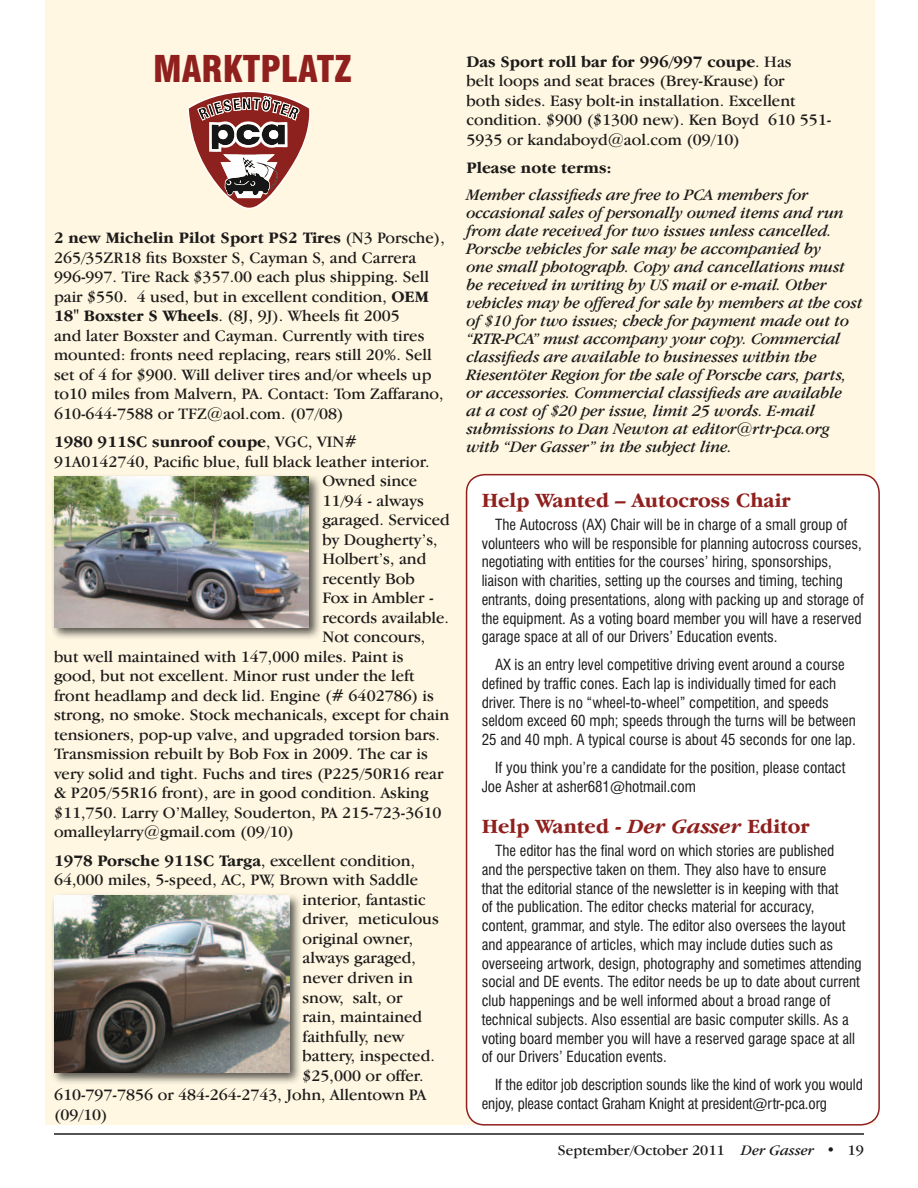
<style>
.page{position:relative;width:918px;height:1188px;background:#fff}
.page>*{position:absolute;margin:0;border:0;box-sizing:border-box;transform-origin:0 0}
.t1{font:900 condensed 36px "Swiss 721 BT";letter-spacing:.02em;color:#8f201e}
.t2{font:700 21px "Garamond IT Cby BT";color:#8f201e}
.t3{font:16.5px/19.5px "Garamond IT Cby BT";color:#1c1b1a}
.t4{font:italic 16.5px/18px "Garamond IT Cby BT";letter-spacing:-.01em;color:#1c1b1a}
.t5{font:700 16.5px "Garamond IT Cby BT";color:#1c1b1a}
.t6{font:condensed 15px/18.8px "Swiss 721 BT";color:#1c1b1a}
.t7{font:15px "Garamond IT Cby BT";color:#1c1b1a}
.s1{font-weight:700}
.s2{font-style:italic}
.s3{font-weight:400}
</style>
<div class="page">
<hr style="left:54px;top:1133px;width:810px;height:2px;background:#1c1b1a">
<div style="left:45px;top:0;width:830px;height:1125px;background:#fff7e2"></div>
<svg style="left:187px;top:91px;width:123px;height:118px"></svg>
<div style="left:51px;top:473px;width:271px;height:167px;background:#1c1b1a;opacity:.75"></div>
<img style="left:54px;top:477px;width:255px;height:150px">
<div style="left:51px;top:892px;width:251px;height:193px;background:#1c1b1a;opacity:.75"></div>
<img style="left:54px;top:896px;width:235px;height:176px">
<div style="left:467px;top:475px;width:412px;height:650px;background:#fff;border-radius:18px"></div>
<div style="left:466px;top:474px;width:414px;height:652px;border:2px solid #8f201e;border-radius:18px"></div>
<h1 class="t1" style="left:153px;top:47px;width:164px">MARKTPLATZ</h1>
<p class="t3" style="left:467px;top:51px;width:366px"><span class="s1">Das Sport roll bar for 996/997 coupe</span>. Has<br>belt loops and seat braces (Brey-Krause) for<br>both sides. Easy bolt-in installation. Excellent condition. $900 ($1300 new). Ken Boyd 610 551- 5935 or kandaboyd@aol.com (09/10)</p>
<p class="t5" style="left:467px;top:159px;width:147px">Please note terms:</p>
<p class="t4" style="left:467px;top:186px;width:398px">Member classifieds are free to PCA members for occasional sales of personally owned items and run from date received for two issues unless cancelled.<br>Porsche vehicles for sale may be accompanied by<br>one small photograph. Copy and cancellations must be received in writing by US mail or e-mail. Other vehicles may be offered for sale by members at the cost of $10 for two issues; check for payment made out to “RTR-PCA” must accompany your copy. Commercial classifieds are available to businesses within the Riesentöter Region for the sale of Porsche cars, parts, or accessories. Commercial classifieds are available<br>at a cost of $20 per issue, limit 25 words. E-mail submissions to Dan Newton at editor@rtr-pca.org with “Der Gasser” in the subject line.</p>
<h2 class="t2" style="left:482px;top:488px;width:310px">Help Wanted – Autocross Chair</h2>
<p class="t6" style="left:482px;top:515px;width:384px;text-indent:14px">The Autocross (AX) Chair will be in charge of a small group of volunteers who will be responsible for planning autocross courses, negotiating with entities for the courses’ hiring, sponsorships, liaison with charities, setting up the courses and timing, teching entrants, doing presentations, along with packing up and storage of the equipment. As a voting board member you will have a reserved garage space at all of our Drivers’ Education events.</p>
<p class="t6" style="left:482px;top:655px;width:376px;text-indent:14px">AX is an entry level competitive driving event around a course defined by traffic cones. Each lap is individually timed for each driver. There is no “wheel-to-wheel” competition, and speeds seldom exceed 60 mph; speeds through the turns will be between 25 and 40 mph. A typical course is about 45 seconds for one lap.</p>
<p class="t6" style="left:482px;top:758px;width:365px;text-indent:14px">If you think you’re a candidate for the position, please contact<br>Joe Asher at asher681@hotmail.com</p>
<h2 class="t2" style="left:482px;top:814px;width:329px">Help Wanted - <span class="s2">Der Gasser</span> Editor</h2>
<p class="t6" style="left:482px;top:841px;width:382px;text-indent:14px">The editor has the final word on which stories are published<br>and the perspective taken on them. They also have to ensure<br>that the editorial stance of the newsletter is in keeping with that<br>of the publication. The editor checks material for accuracy, content, grammar, and style. The editor also oversees the layout and appearance of articles, which may include duties such as overseeing artwork, design, photography and sometimes attending social and DE events. The editor needs be up to date about current club happenings and be well informed about a broad range of technical subjects. Also essential are basic computer skills. As a voting board member you will have a reserved garage space at all of our Drivers’ Education events.</p>
<p class="t6" style="left:482px;top:1075px;width:383px;text-indent:14px">If the editor job description sounds like the kind of work you would enjoy, please contact Graham Knight at president@rtr-pca.org</p>
<p class="t3" style="left:54px;top:228px;width:392px"><span class="s1">2 new Michelin Pilot Sport PS2 Tires</span> (N3 Porsche), 265/35ZR18 fits Boxster S, Cayman S, and Carrera 996-997. Tire Rack $357.00 each plus shipping. Sell pair $550. 4 used, but in excellent condition, <span class="s1">OEM 18" Boxster S Wheels</span>. (8J, 9J). Wheels fit 2005<br>and later Boxster and Cayman. Currently with tires mounted: fronts need replacing, rears still 20%. Sell set of 4 for $900. Will deliver tires and/or wheels up to10 miles from Malvern, PA. Contact: Tom Zaffarano, 610-644-7588 or TFZ@aol.com. (07/08)</p>
<p class="t5" style="left:54px;top:433px;width:305px">1980 911SC sunroof coupe<span class="s3">, VGC, VIN#</span></p>
<p class="t3" style="left:54px;top:452px;width:377px">91A0142740, Pacific blue, full black leather interior.</p>
<p class="t3" style="left:322px;top:471px;width:96px">Owned since</p>
<p class="t3" style="left:322px;top:491px;width:103px">11/94 - always</p>
<p class="t3" style="left:322px;top:510px;width:129px">garaged. Serviced</p>
<p class="t3" style="left:322px;top:530px;width:117px">by Dougherty’s,</p>
<p class="t3" style="left:322px;top:549px;width:106px">Holbert’s, and</p>
<p class="t3" style="left:322px;top:569px;width:94px">recently Bob</p>
<p class="t3" style="left:322px;top:588px;width:113px">Fox in Ambler -</p>
<p class="t3" style="left:322px;top:608px;width:128px">records available.</p>
<p class="t3" style="left:322px;top:627px;width:105px">Not concours,</p>
<p class="t3" style="left:54px;top:647px;width:351px">but well maintained with 147,000 miles. Paint is</p>
<p class="t3" style="left:54px;top:666px;width:362px">good, but not excellent. Minor rust under the left</p>
<p class="t3" style="left:54px;top:686px;width:381px">front headlamp and deck lid. Engine (# 6402786) is</p>
<p class="t3" style="left:54px;top:705px;width:397px">strong, no smoke. Stock mechanicals, except for chain</p>
<p class="t3" style="left:54px;top:725px;width:388px">tensioners, pop-up valve, and upgraded torsion bars.</p>
<p class="t3" style="left:54px;top:744px;width:375px">Transmission rebuilt by Bob Fox in 2009. The car is</p>
<p class="t3" style="left:54px;top:764px;width:391px">very solid and tight. Fuchs and tires (P225/50R16 rear</p>
<p class="t3" style="left:54px;top:783px;width:376px">&amp; P205/55R16 front), are in good condition. Asking</p>
<p class="t3" style="left:54px;top:803px;width:389px">$11,750. Larry O’Malley, Souderton, PA 215-723-3610</p>
<p class="t3" style="left:54px;top:822px;width:241px">omalleylarry@gmail.com (09/10)</p>
<p class="t5" style="left:54px;top:851px;width:363px">1978 Porsche 911SC Targa<span class="s3">, excellent condition,</span></p>
<p class="t3" style="left:54px;top:870px;width:366px">64,000 miles, 5-speed, AC, PW, Brown with Saddle</p>
<p class="t3" style="left:303px;top:890px;width:125px">interior, fantastic</p>
<p class="t3" style="left:303px;top:909px;width:138px">driver, meticulous</p>
<p class="t3" style="left:303px;top:929px;width:112px">original owner,</p>
<p class="t3" style="left:303px;top:948px;width:115px">always garaged,</p>
<p class="t3" style="left:303px;top:968px;width:112px">never driven in</p>
<p class="t3" style="left:303px;top:987px;width:101px">snow, salt, or</p>
<p class="t3" style="left:303px;top:1007px;width:121px">rain, maintained</p>
<p class="t3" style="left:303px;top:1026px;width:103px">faithfully, new</p>
<p class="t3" style="left:303px;top:1046px;width:134px">battery, inspected.</p>
<p class="t3" style="left:303px;top:1065px;width:123px">$25,000 or offer.</p>
<p class="t3" style="left:54px;top:1085px;width:374px">610-797-7856 or 484-264-2743, John, Allentown PA</p>
<p class="t3" style="left:54px;top:1104px;width:55px">(09/10)</p>
<p class="t7" style="left:558px;top:1141px;width:308px">September/October 2011 <span class="s2">Der Gasser</span> • 19</p>
</div>
